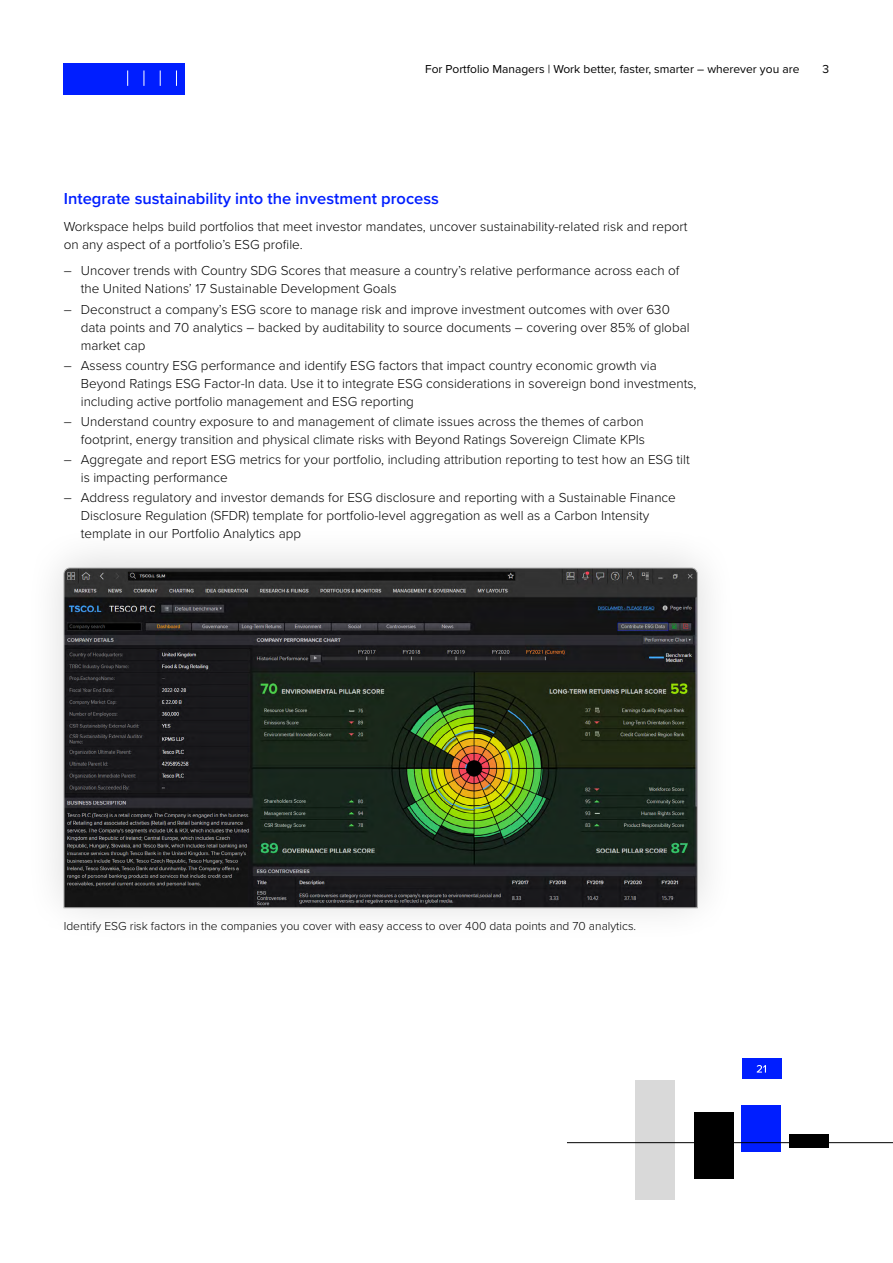
<style>
.page{position:relative;width:893px;height:1263px;background:#fff}
.page>*{position:absolute;margin:0;border:0;box-sizing:border-box;transform-origin:0 0}
.t1{font:600 16.5px "Proxima Nova";color:#001eff}
.t2{font:300 13.5px/18px "Proxima Nova";color:#000}
.t3{font:300 12px "Proxima Nova";color:#000}
.t4{font:12px "Proxima Nova";color:#000}
</style>
<div class="page">
<div style="left:24px;top:524px;width:714px;height:420px;background:#000;opacity:.15"></div>
<svg style="left:64px;top:568px;width:634px;height:340px;background:#272d23"></svg>
<div style="left:64px;top:64px;width:121px;height:31px;background:#001eff"></div>
<svg style="left:176px;top:70px;width:1px;height:16px"></svg>
<svg style="left:160px;top:70px;width:1px;height:16px"></svg>
<svg style="left:144px;top:70px;width:1px;height:16px"></svg>
<svg style="left:127px;top:70px;width:1px;height:16px"></svg>
<div style="left:742px;top:1058px;width:39px;height:21px;background:#001eff"></div>
<svg style="left:757px;top:1065px;width:9px;height:7px"></svg>
<div style="left:635px;top:1080px;width:40px;height:119px;background:#d9d9d9"></div>
<div style="left:741px;top:1105px;width:40px;height:47px;background:#001eff"></div>
<div style="left:694px;top:1112px;width:40px;height:66px;background:#000"></div>
<div style="left:789px;top:1134px;width:40px;height:14px;background:#000"></div>
<hr style="left:567px;top:1142px;width:326px;height:1px;background:#000">
<p class="t4" style="left:425px;top:60px;width:376px">For Portfolio Managers | Work better, faster, smarter – wherever you are</p>
<p class="t4" style="left:822px;top:60px;width:8px">3</p>
<p class="t1" style="left:64px;top:187px;width:377px">Integrate sustainability into the investment process</p>
<p class="t2" style="left:64px;top:217px;width:625px">Workspace helps build portfolios that meet investor mandates, uncover sustainability-related risk and report on any aspect of a portfolio’s ESG profile.</p>
<p class="t2" style="left:81px;top:261px;width:600px;text-indent:-17px">– Uncover trends with Country SDG Scores that measure a country’s relative performance across each of the United Nations’ 17 Sustainable Development Goals</p>
<p class="t2" style="left:81px;top:299px;width:610px;text-indent:-17px">– Deconstruct a company’s ESG score to manage risk and improve investment outcomes with over 630 data points and 70 analytics – backed by auditability to source documents – covering over 85% of global market cap</p>
<p class="t2" style="left:81px;top:355px;width:617px;text-indent:-17px">– Assess country ESG performance and identify ESG factors that impact country economic growth via<br>Beyond Ratings ESG Factor-In data. Use it to integrate ESG considerations in sovereign bond investments, including active portfolio management and ESG reporting</p>
<p class="t2" style="left:64px;top:412px;width:583px;text-align:right">– Understand country exposure to and management of climate issues across the themes of carbon footprint, energy transition and physical climate risks with Beyond Ratings Sovereign Climate KPIs</p>
<p class="t2" style="left:81px;top:450px;width:610px;text-indent:-17px">– Aggregate and report ESG metrics for your portfolio, including attribution reporting to test how an ESG tilt is impacting performance</p>
<p class="t2" style="left:81px;top:488px;width:597px;text-indent:-17px">– Address regulatory and investor demands for ESG disclosure and reporting with a Sustainable Finance<br>Disclosure Regulation (SFDR) template for portfolio-level aggregation as well as a Carbon Intensity template in our Portfolio Analytics app</p>
<p class="t3" style="left:64px;top:917px;width:574px">Identify ESG risk factors in the companies you cover with easy access to over 400 data points and 70 analytics.</p>
</div>
